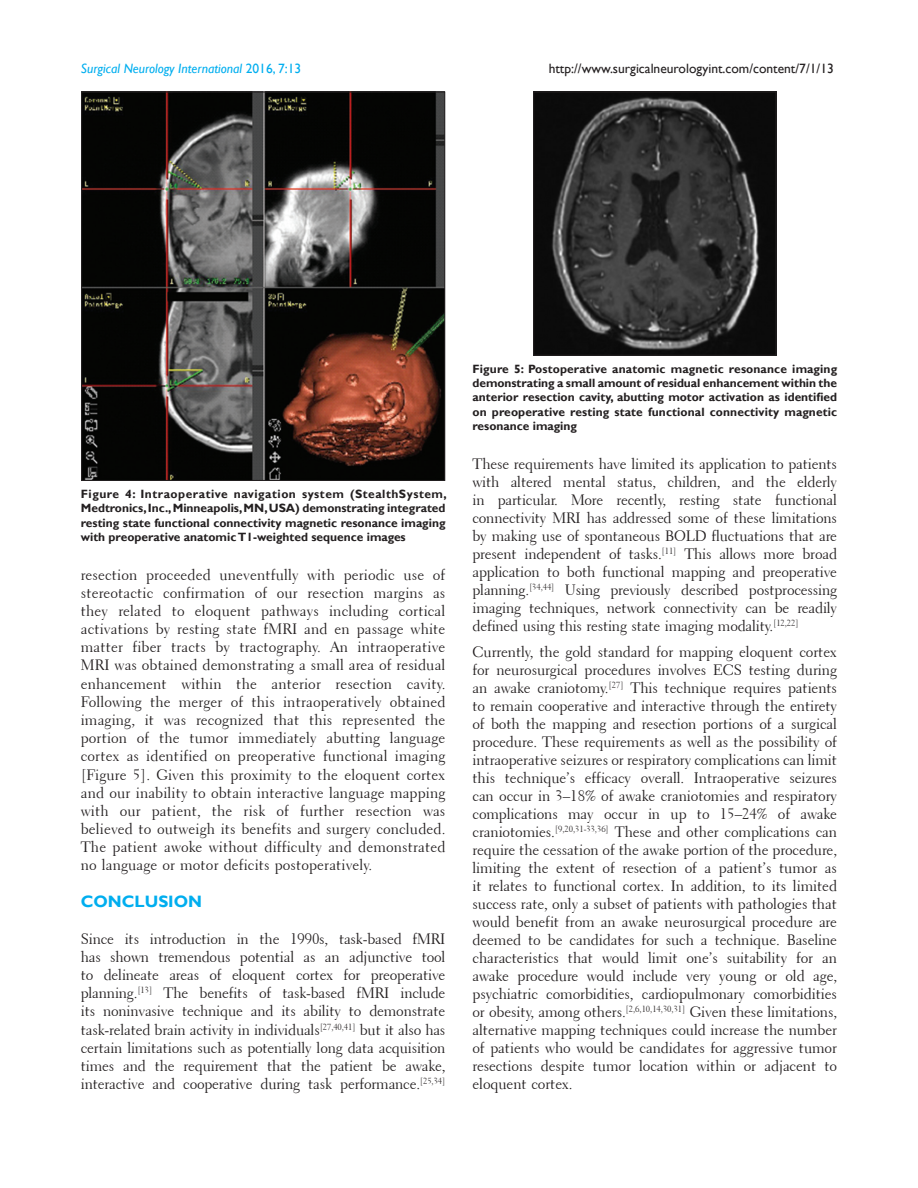
<style>
.page{position:relative;width:918px;height:1188px;background:#fff}
.page>*{position:absolute;margin:0;border:0;box-sizing:border-box;transform-origin:0 0}
.t1{font:700 16.5px "Gill Sans";color:#00aeef}
.TX{font:15px/18px "Transitional 521 BT Roman A";letter-spacing:-.015em;color:#231f20;text-align:justify}
.t2{font:13.5px "Gill Sans";color:#231f20}
.t3{font:italic 13.5px "Gill Sans";color:#00aeef}
.FGC{font:700 12px/14.4px "Gill Sans";color:#231f20;text-align:justify}
.s1{font-style:normal}
</style>
<div class="page">
<img style="left:83px;top:94px;width:360px;height:385px">
<div style="left:81px;top:92px;width:364px;height:389px;border:1px solid #231f20"></div>
<img style="left:536px;top:94px;width:238px;height:259px">
<div style="left:534px;top:92px;width:242px;height:263px;border:1px solid #231f20"></div>
<p class="t3" style="left:81px;top:61px;width:222px">Surgical Neurology International <span class="s1">2016, 7:13</span></p>
<p class="t2" style="left:549px;top:61px;width:287px">http://www.surgicalneurologyint.com/content/7/1/13</p>
<p class="FGC" style="left:81px;top:487px;width:367px">Figure 4: Intraoperative navigation system (StealthSystem, Medtronics, Inc., Minneapolis, MN, USA) demonstrating integrated resting state functional connectivity magnetic resonance imaging with preoperative anatomic T1-weighted sequence images</p>
<p class="TX" style="left:81px;top:565px;width:366px">resection proceeded uneventfully with periodic use of stereotactic confirmation of our resection margins as they related to eloquent pathways including cortical activations by resting state fMRI and en passage white matter fiber tracts by tractography. An intraoperative MRI was obtained demonstrating a small area of residual enhancement within the anterior resection cavity.<br>Following the merger of this intraoperatively obtained imaging, it was recognized that this represented the portion of the tumor immediately abutting language cortex as identified on preoperative functional imaging [Figure 5]. Given this proximity to the eloquent cortex and our inability to obtain interactive language mapping with our patient, the risk of further resection was believed to outweigh its benefits and surgery concluded.<br>The patient awoke without difficulty and demonstrated no language or motor deficits postoperatively.</p>
<h1 class="t1" style="left:81px;top:892px;width:123px">CONCLUSION</h1>
<p class="TX" style="left:81px;top:930px;width:366px">Since its introduction in the 1990s, task‑based fMRI has shown tremendous potential as an adjunctive tool to delineate areas of eloquent cortex for preoperative planning.<sup>[13]</sup> The benefits of task‑based fMRI include its noninvasive technique and its ability to demonstrate task‑related brain activity in individuals<sup>[27,40,41]</sup> but it also has certain limitations such as potentially long data acquisition times and the requirement that the patient be awake, interactive and cooperative during task performance.<sup>[25,34]</sup></p>
<p class="FGC" style="left:473px;top:362px;width:366px">Figure 5: Postoperative anatomic magnetic resonance imaging demonstrating a small amount of residual enhancement within the anterior resection cavity, abutting motor activation as identified on preoperative resting state functional connectivity magnetic resonance imaging</p>
<p class="TX" style="left:472px;top:455px;width:366px">These requirements have limited its application to patients with altered mental status, children, and the elderly in particular. More recently, resting state functional connectivity MRI has addressed some of these limitations by making use of spontaneous BOLD fluctuations that are present independent of tasks.<sup>[11]</sup> This allows more broad application to both functional mapping and preoperative planning.<sup>[34,44]</sup> Using previously described postprocessing imaging techniques, network connectivity can be readily defined using this resting state imaging modality.<sup>[12,22]</sup></p>
<p class="TX" style="left:472px;top:643px;width:366px">Currently, the gold standard for mapping eloquent cortex for neurosurgical procedures involves ECS testing during an awake craniotomy.<sup>[27]</sup> This technique requires patients to remain cooperative and interactive through the entirety of both the mapping and resection portions of a surgical procedure. These requirements as well as the possibility of intraoperative seizures or respiratory complications can limit this technique’s efficacy overall. Intraoperative seizures can occur in 3–18% of awake craniotomies and respiratory complications may occur in up to 15–24% of awake craniotomies.<sup>[9,20,31‑33,36]</sup> These and other complications can require the cessation of the awake portion of the procedure, limiting the extent of resection of a patient’s tumor as it relates to functional cortex. In addition, to its limited success rate, only a subset of patients with pathologies that would benefit from an awake neurosurgical procedure are deemed to be candidates for such a technique. Baseline characteristics that would limit one’s suitability for an awake procedure would include very young or old age, psychiatric comorbidities, cardiopulmonary comorbidities or obesity, among others.<sup>[2,6,10,14,30,31]</sup> Given these limitations, alternative mapping techniques could increase the number of patients who would be candidates for aggressive tumor resections despite tumor location within or adjacent to eloquent cortex.</p>
</div>
